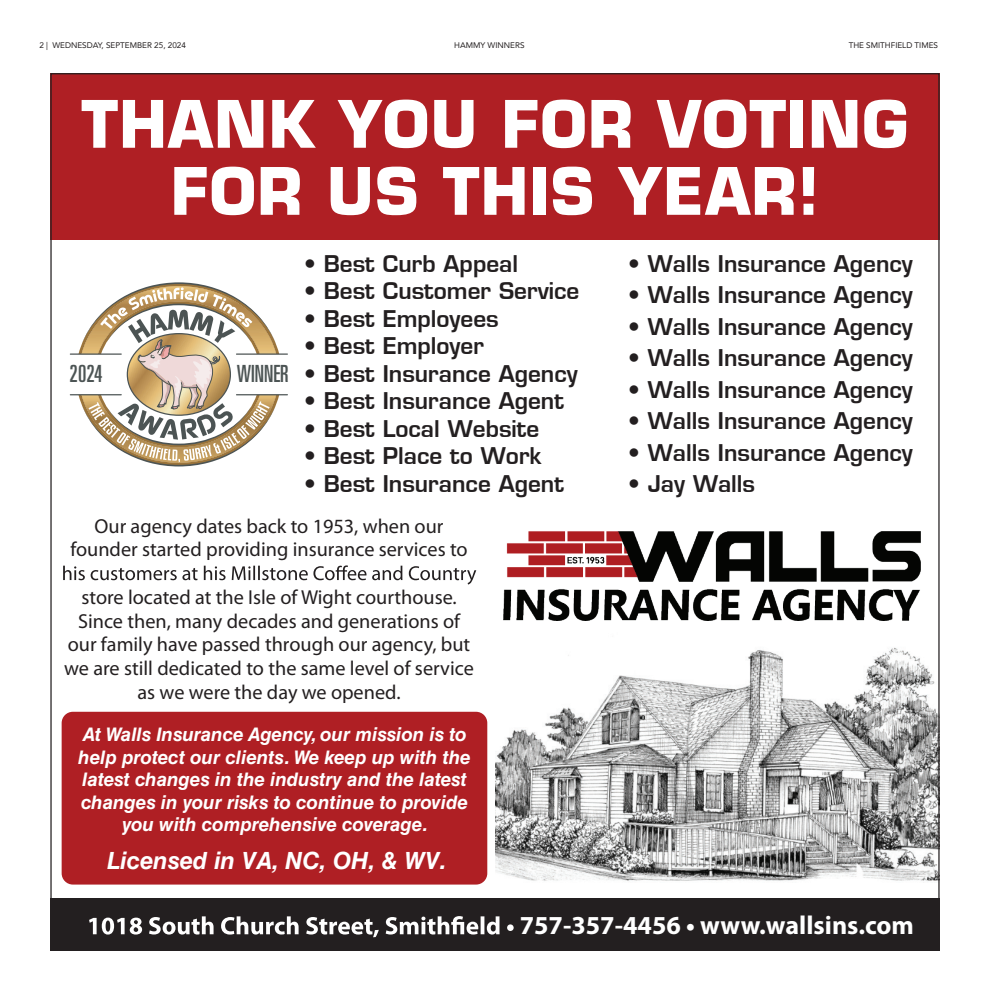
<style>
.page{position:relative;width:990px;height:990px;background:#fff}
.page>*{position:absolute;margin:0;border:0;box-sizing:border-box;transform-origin:0 0}
.t1{font:700 63.75px/67px "Eurostile LT Std";letter-spacing:.02em;color:#fff;text-align:center;scale:.95 1}
.t2{font:700 26px "Myriad Pro";color:#fff}
.t3{font:italic 700 23.75px "Helvetica LT Std";color:#fff}
.t4{font:ultra-condensed 23.62px "Univers";color:#4c5454;scale:.92 1}
.t5{font:ultra-condensed 23.62px "Univers";color:#4c5454;scale:.95 1}
.t6{font:700 22.5px "Euromode";color:#231f20}
.t7{font:20.25px/23.8px "Myriad Pro";color:#231f20;text-align:center}
.t8{font:italic 700 18.75px/22.5px "Helvetica LT Std";color:#fff;text-align:center}
.t9{font:8.12px "Avenir";color:#231f20}
</style>
<div class="page">
<div style="left:50px;top:73px;width:890px;height:167px;background:#af1f24"></div>
<img style="left:495px;top:647px;width:443px;height:234px">
<svg style="left:63px;top:565px;width:413px;height:20px"></svg>
<svg style="left:503px;top:531px;width:418px;height:90px"></svg>
<div style="left:62px;top:712px;width:425px;height:173px;background:#af1f24;border-radius:11px"></div>
<div style="left:50px;top:898px;width:890px;height:53px;background:#231f20"></div>
<svg style="left:89px;top:916px;width:425px;height:21px"></svg>
<hr style="left:70px;top:353px;width:51px;height:2px;background:#4c5454">
<hr style="left:70px;top:394px;width:51px;height:1px;background:#4c5454">
<hr style="left:237px;top:394px;width:50px;height:1px;background:#4c5454">
<hr style="left:237px;top:353px;width:50px;height:2px;background:#4c5454">
<svg style="left:78px;top:282px;width:201px;height:184px"></svg>
<p class="t9" style="left:39px;top:38px;width:148px">2 | WEDNESDAY, SEPTEMBER 25, 2024</p>
<p class="t9" style="left:454px;top:38px;width:72px">HAMMY WINNERS</p>
<p class="t9" style="left:849px;top:38px;width:91px">THE SMITHFIELD TIMES</p>
<h1 class="t1" style="left:82px;top:91px;width:872px">THANK YOU FOR VOTING<br>FOR US THIS YEAR!</h1>
<p class="t5" style="left:70px;top:360px;width:36px">2024</p>
<p class="t4" style="left:237px;top:361px;width:58px">WINNER</p>
<p class="t6" style="left:304px;top:249px;width:216px">• Best Curb Appeal</p>
<p class="t6" style="left:304px;top:277px;width:277px">• Best Customer Service</p>
<p class="t6" style="left:304px;top:304px;width:196px">• Best Employees</p>
<p class="t6" style="left:304px;top:332px;width:181px">• Best Employer</p>
<p class="t6" style="left:304px;top:359px;width:275px">• Best Insurance Agency</p>
<p class="t6" style="left:304px;top:387px;width:261px">• Best Insurance Agent</p>
<p class="t6" style="left:304px;top:414px;width:237px">• Best Local Website</p>
<p class="t6" style="left:304px;top:442px;width:239px">• Best Place to Work</p>
<p class="t6" style="left:304px;top:469px;width:261px">• Best Insurance Agent</p>
<p class="t7" style="left:70px;top:514px;width:399px">Our agency dates back to 1953, when our founder started providing insurance services to</p>
<p class="t7" style="left:64px;top:585px;width:411px">store located at the Isle of Wight courthouse.<br>Since then, many decades and generations of our family have passed through our agency, but we are still dedicated to the same level of service as we were the day we opened.</p>
<p class="t8" style="left:78px;top:723px;width:394px">At Walls Insurance Agency, our mission is to help protect our clients. We keep up with the latest changes in the industry and the latest changes in your risks to continue to provide you with comprehensive coverage.</p>
<p class="t3" style="left:107px;top:846px;width:341px">Licensed in VA, NC, OH, &amp; WV.</p>
<p class="t6" style="left:628px;top:249px;width:286px">• Walls Insurance Agency</p>
<p class="t6" style="left:628px;top:281px;width:286px">• Walls Insurance Agency</p>
<p class="t6" style="left:628px;top:312px;width:286px">• Walls Insurance Agency</p>
<p class="t6" style="left:628px;top:344px;width:286px">• Walls Insurance Agency</p>
<p class="t6" style="left:628px;top:375px;width:286px">• Walls Insurance Agency</p>
<p class="t6" style="left:628px;top:407px;width:286px">• Walls Insurance Agency</p>
<p class="t6" style="left:628px;top:439px;width:286px">• Walls Insurance Agency</p>
<p class="t6" style="left:628px;top:470px;width:128px">• Jay Walls</p>
<p class="t2" style="left:520px;top:909px;width:396px">757-357-4456 • www.wallsins.com</p>
</div>
